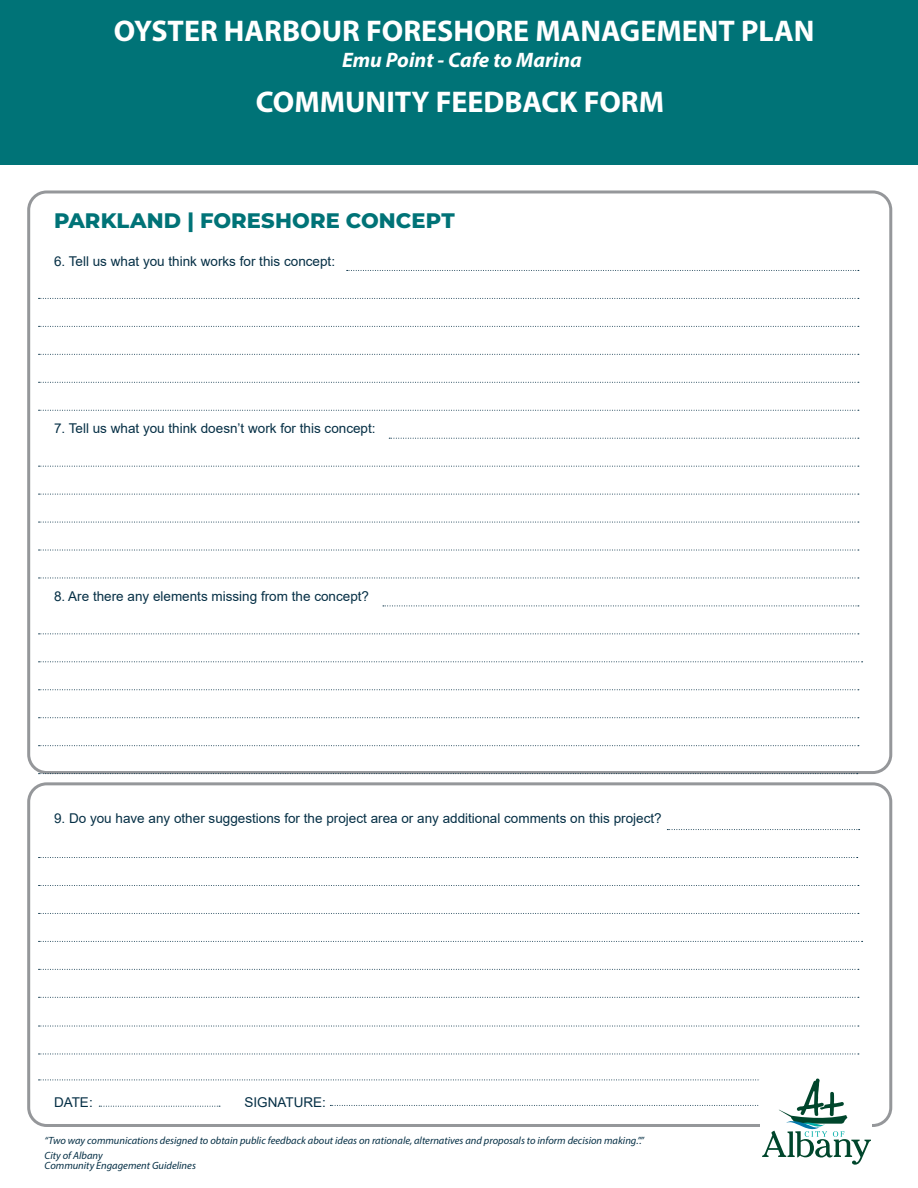
<style>
.page{position:relative;width:918px;height:1188px;background:#fff}
.page>*{position:absolute;margin:0;border:0;box-sizing:border-box;transform-origin:0 0}
.t1{font:700 30px "Myriad Pro";color:#fff}
.t2{font:800 21px "Montserrat";letter-spacing:.005em;color:#007377}
.t3{font:italic 700 21px "Myriad Pro";color:#fff}
.t4{font:13.5px "Arial";color:#052f45}
.t5{font:italic 10.5px "Myriad Pro";color:#052f45}
</style>
<div class="page">
<div style="left:27px;top:782px;width:865px;height:345px;border:3px solid #95979a;border-radius:18px"></div>
<div style="left:27px;top:190px;width:865px;height:584px;border:3px solid #95979a;border-radius:18px"></div>
<svg style="left:39px;top:773px;width:819px;height:1px"></svg>
<svg style="left:667px;top:829px;width:193px;height:1px"></svg>
<svg style="left:39px;top:857px;width:819px;height:1px"></svg>
<svg style="left:39px;top:354px;width:820px;height:1px"></svg>
<svg style="left:39px;top:689px;width:820px;height:1px"></svg>
<svg style="left:39px;top:969px;width:820px;height:1px"></svg>
<svg style="left:39px;top:1026px;width:820px;height:1px"></svg>
<svg style="left:39px;top:717px;width:820px;height:1px"></svg>
<svg style="left:39px;top:997px;width:820px;height:1px"></svg>
<svg style="left:39px;top:1054px;width:820px;height:1px"></svg>
<svg style="left:39px;top:745px;width:820px;height:1px"></svg>
<svg style="left:39px;top:382px;width:820px;height:1px"></svg>
<svg style="left:39px;top:410px;width:820px;height:1px"></svg>
<svg style="left:39px;top:466px;width:820px;height:1px"></svg>
<svg style="left:39px;top:298px;width:820px;height:1px"></svg>
<svg style="left:389px;top:438px;width:470px;height:1px"></svg>
<svg style="left:347px;top:270px;width:512px;height:1px"></svg>
<svg style="left:39px;top:494px;width:820px;height:1px"></svg>
<svg style="left:39px;top:326px;width:820px;height:1px"></svg>
<svg style="left:39px;top:522px;width:820px;height:1px"></svg>
<svg style="left:39px;top:550px;width:820px;height:1px"></svg>
<svg style="left:39px;top:578px;width:820px;height:1px"></svg>
<svg style="left:383px;top:606px;width:476px;height:1px"></svg>
<svg style="left:39px;top:885px;width:820px;height:1px"></svg>
<svg style="left:39px;top:634px;width:820px;height:1px"></svg>
<svg style="left:39px;top:913px;width:820px;height:1px"></svg>
<svg style="left:39px;top:661px;width:824px;height:1px"></svg>
<svg style="left:39px;top:941px;width:824px;height:1px"></svg>
<div style="left:0;top:0;width:918px;height:164px;background:#007377"></div>
<div style="left:761px;top:1079px;width:111px;height:90px;background:#fff"></div>
<svg style="left:39px;top:1079px;width:832px;height:86px"></svg>
<p class="t1" style="left:114px;top:12px;width:702px">OYSTER HARBOUR FORESHORE MANAGEMENT PLAN</p>
<p class="t3" style="left:342px;top:46px;width:241px">Emu Point - Cafe to Marina</p>
<p class="t1" style="left:256px;top:82px;width:410px">COMMUNITY FEEDBACK FORM</p>
<p class="t2" style="left:54px;top:205px;width:402px">PARKLAND | FORESHORE CONCEPT</p>
<p class="t4" style="left:54px;top:252px;width:283px">6. Tell us what you think works for this concept:</p>
<p class="t4" style="left:54px;top:419px;width:323px">7. Tell us what you think doesn’t work for this concept:</p>
<p class="t4" style="left:54px;top:587px;width:317px">8. Are there any elements missing from the concept?</p>
<p class="t4" style="left:54px;top:809px;width:609px">9. Do you have any other suggestions for the project area or any additional comments on this project?</p>
<p class="t4" style="left:54px;top:1092px;width:40px">DATE:</p>
<p class="t4" style="left:244px;top:1092px;width:83px">SIGNATURE:</p>
<p class="t5" style="left:45px;top:1134px;width:601px">“Two way communications designed to obtain public feedback about ideas on rationale, alternatives and proposals to inform decision making.”.”</p>
<p class="t5" style="left:45px;top:1149px;width:60px">City of Albany</p>
<p class="t5" style="left:45px;top:1159px;width:153px">Community Engagement Guidelines</p>
</div>
